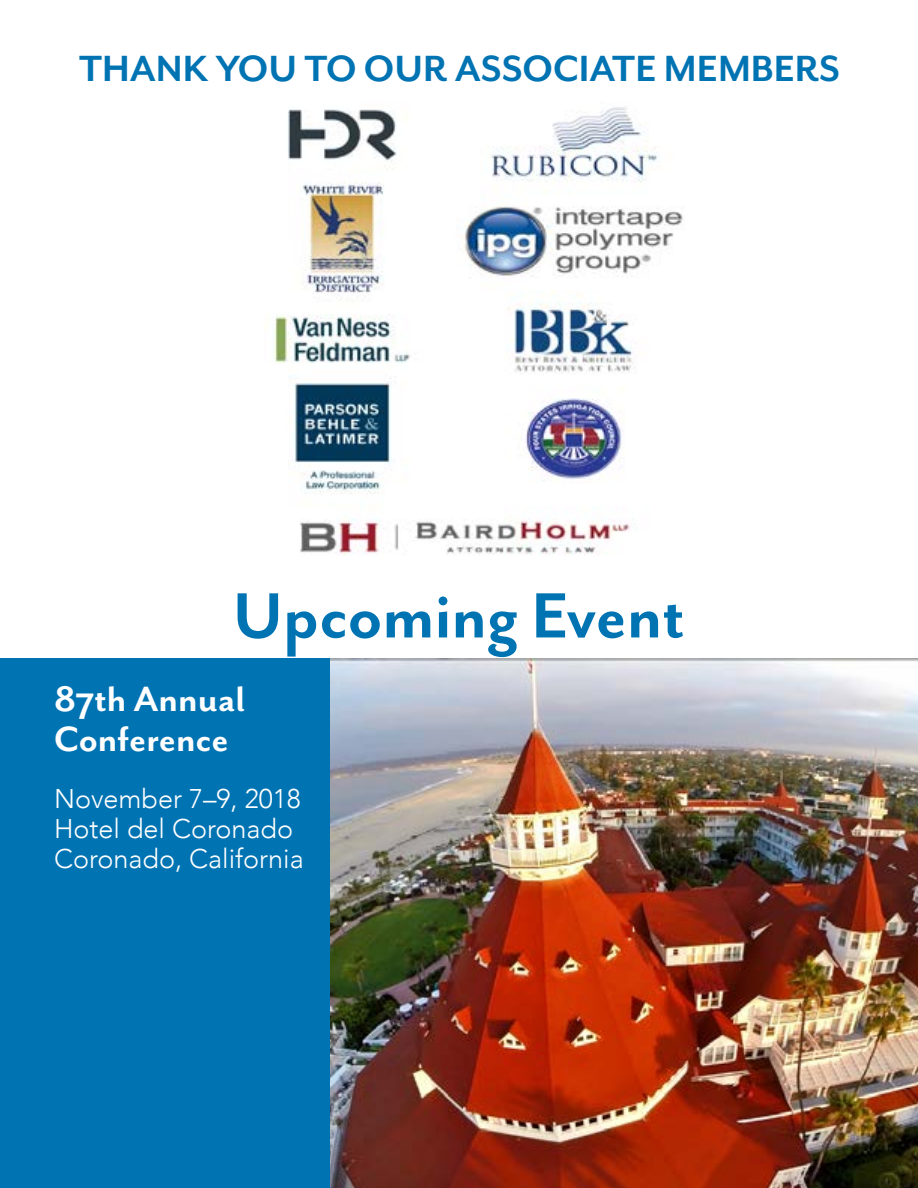
<style>
.page{position:relative;width:918px;height:1188px;background:#fff}
.page>*{position:absolute;margin:0;border:0;box-sizing:border-box;transform-origin:0 0}
.t1{font:700 73.5px "Mr Eaves San OT";color:#0073b3}
.t2{font:700 42px "Mr Eaves San OT";color:#0073b3}
.t3{font:700 40.5px/40.5px "Mr Eaves San OT";color:#fff}
.t4{font:300 27px/30px "Avenir";color:#fff}
</style>
<div class="page">
<div style="left:0;top:659px;width:330px;height:529px;background:#0073b3"></div>
<img style="left:330px;top:659px;width:588px;height:529px">
<img style="left:265px;top:107px;width:418px;height:448px">
<h2 class="t2" style="left:79px;top:46px;width:763px">THANK YOU TO OUR ASSOCIATE MEMBERS</h2>
<h1 class="t1" style="left:233px;top:576px;width:454px">Upcoming Event</h1>
<h3 class="t3" style="left:54px;top:679px;width:193px">87th Annual<br>Conference</h3>
<p class="t4" style="left:54px;top:784px;width:251px">November 7–9, 2018<br>Hotel del Coronado<br>Coronado, California</p>
</div>
